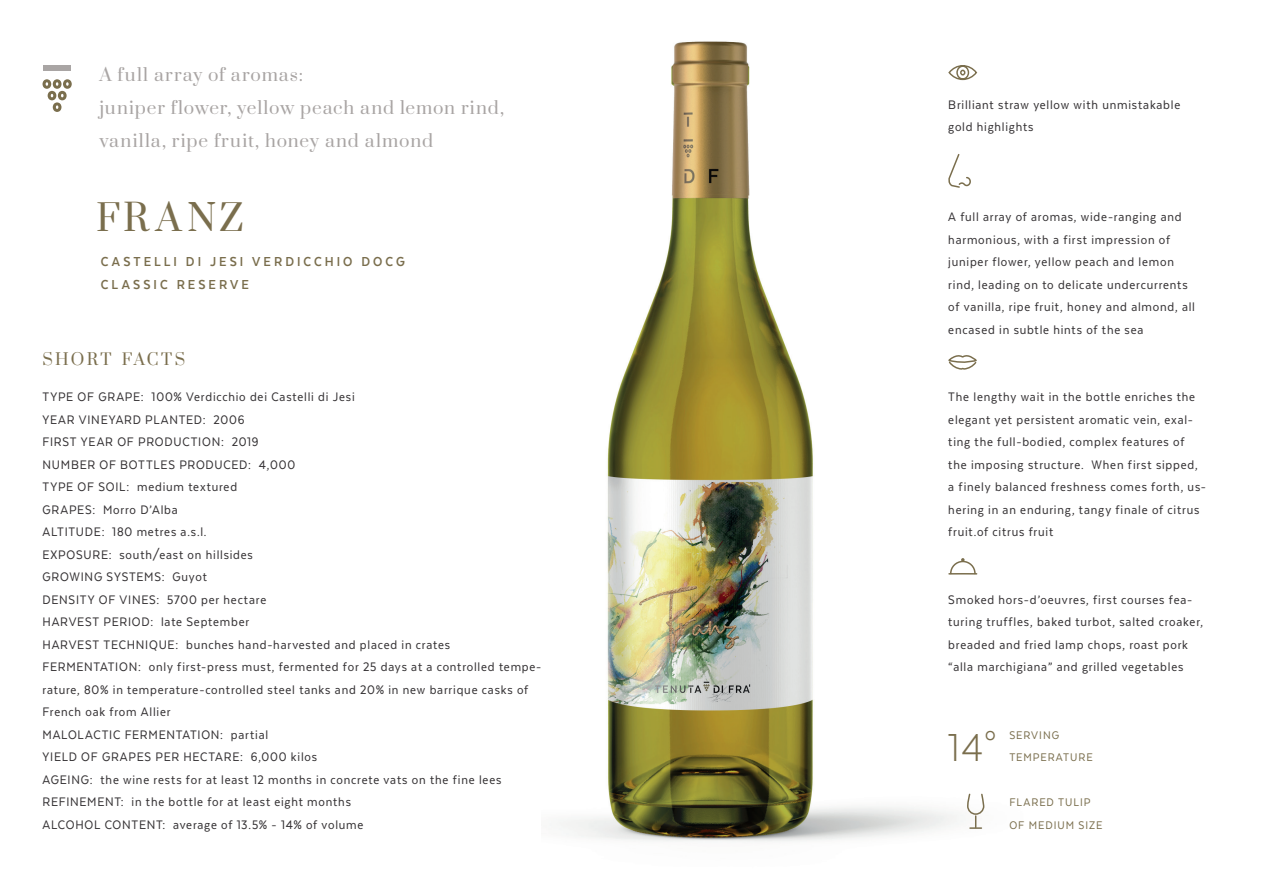
<style>
.page{position:relative;width:1263px;height:893px;background:#fff}
.page>*{position:absolute;margin:0;border:0;box-sizing:border-box;transform-origin:0 0}
.t1{font:300 45px "Texta Narrow";color:#7a6e4d}
.t2{font:36px "Prata";letter-spacing:.115em;color:#7a6e4d}
.t3{font:17.25px/33px "Prata";letter-spacing:.045em;color:#a9a5a4}
.t4{font:15.75px "Prata";letter-spacing:.14em;color:#7a6e4d}
.t5{font:700 15px/22.5px "Texta Narrow Alt";letter-spacing:.205em;color:#7a6e4d}
.t6{font:14.25px/22.5px "Texta Narrow";letter-spacing:.055em;color:#343133}
.t7{font:12.75px/22.5px "Texta Narrow";letter-spacing:.08em;color:#7a6e4d}
</style>
<div class="page">
<img style="left:550px;top:41px;width:413px;height:801px">
<svg style="left:43px;top:79px;width:29px;height:33px"></svg>
<div style="left:44px;top:66px;width:27px;height:5px;background:#a9a5a4"></div>
<svg style="left:948px;top:153px;width:23px;height:36px"></svg>
<svg style="left:947px;top:353px;width:30px;height:18px"></svg>
<svg style="left:947px;top:558px;width:31px;height:18px"></svg>
<svg style="left:947px;top:64px;width:31px;height:17px"></svg>
<svg style="left:967px;top:793px;width:18px;height:36px"></svg>
<p class="t3" style="left:99px;top:57px;width:406px">A full array of aromas:<br>juniper flower, yellow peach and lemon rind, vanilla, ripe fruit, honey and almond</p>
<h2 class="t2" style="left:96px;top:188px;width:149px">FRANZ</h2>
<p class="t5" style="left:101px;top:250px;width:305px">CASTELLI DI JESI VERDICCHIO DOCG<br>CLASSIC RESERVE</p>
<p class="t4" style="left:43px;top:346px;width:144px">SHORT FACTS</p>
<p class="t6" style="left:43px;top:386px;width:500px">TYPE OF GRAPE: 100% Verdicchio dei Castelli di Jesi<br>YEAR VINEYARD PLANTED: 2006<br>FIRST YEAR OF PRODUCTION: 2019<br>NUMBER OF BOTTLES PRODUCED: 4,000<br>TYPE OF SOIL: medium textured<br>GRAPES: Morro D’Alba<br>ALTITUDE: 180 metres a.s.l.<br>EXPOSURE: south/east on hillsides<br>GROWING SYSTEMS: Guyot<br>DENSITY OF VINES: 5700 per hectare<br>HARVEST PERIOD: late September<br>HARVEST TECHNIQUE: bunches hand-harvested and placed in crates FERMENTATION: only first-press must, fermented for 25 days at a controlled tempe&shy;rature, 80% in temperature-controlled steel tanks and 20% in new barrique casks of French oak from Allier<br>MALOLACTIC FERMENTATION: partial<br>YIELD OF GRAPES PER HECTARE: 6,000 kilos<br>AGEING: the wine rests for at least 12 months in concrete vats on the fine lees REFINEMENT: in the bottle for at least eight months<br>ALCOHOL CONTENT: average of 13.5% - 14% of volume</p>
<p class="t6" style="left:948px;top:93px;width:233px">Brilliant straw yellow with unmistakable gold highlights</p>
<p class="t6" style="left:948px;top:206px;width:248px">A full array of aromas, wide-ranging and harmonious, with a first impression of juniper flower, yellow peach and lemon rind, leading on to delicate undercurrents of vanilla, ripe fruit, honey and almond, all encased in subtle hints of the sea</p>
<p class="t6" style="left:948px;top:386px;width:259px">The lengthy wait in the bottle enriches the elegant yet persistent aromatic vein, exal&shy;ting the full-bodied, complex features of the imposing structure. When first sipped, a finely balanced freshness comes forth, us&shy;hering in an enduring, tangy finale of citrus fruit.of citrus fruit</p>
<p class="t6" style="left:948px;top:588px;width:256px">Smoked hors-d’oeuvres, first courses fea&shy;turing truffles, baked turbot, salted croaker, breaded and fried lamp chops, roast pork “alla marchigiana” and grilled vegetables</p>
<h1 class="t1" style="left:948px;top:725px;width:50px">14°</h1>
<p class="t7" style="left:1009px;top:724px;width:85px">SERVING<br>TEMPERATURE</p>
<p class="t7" style="left:1009px;top:791px;width:95px">FLARED TULIP<br>OF MEDIUM SIZE</p>
</div>
